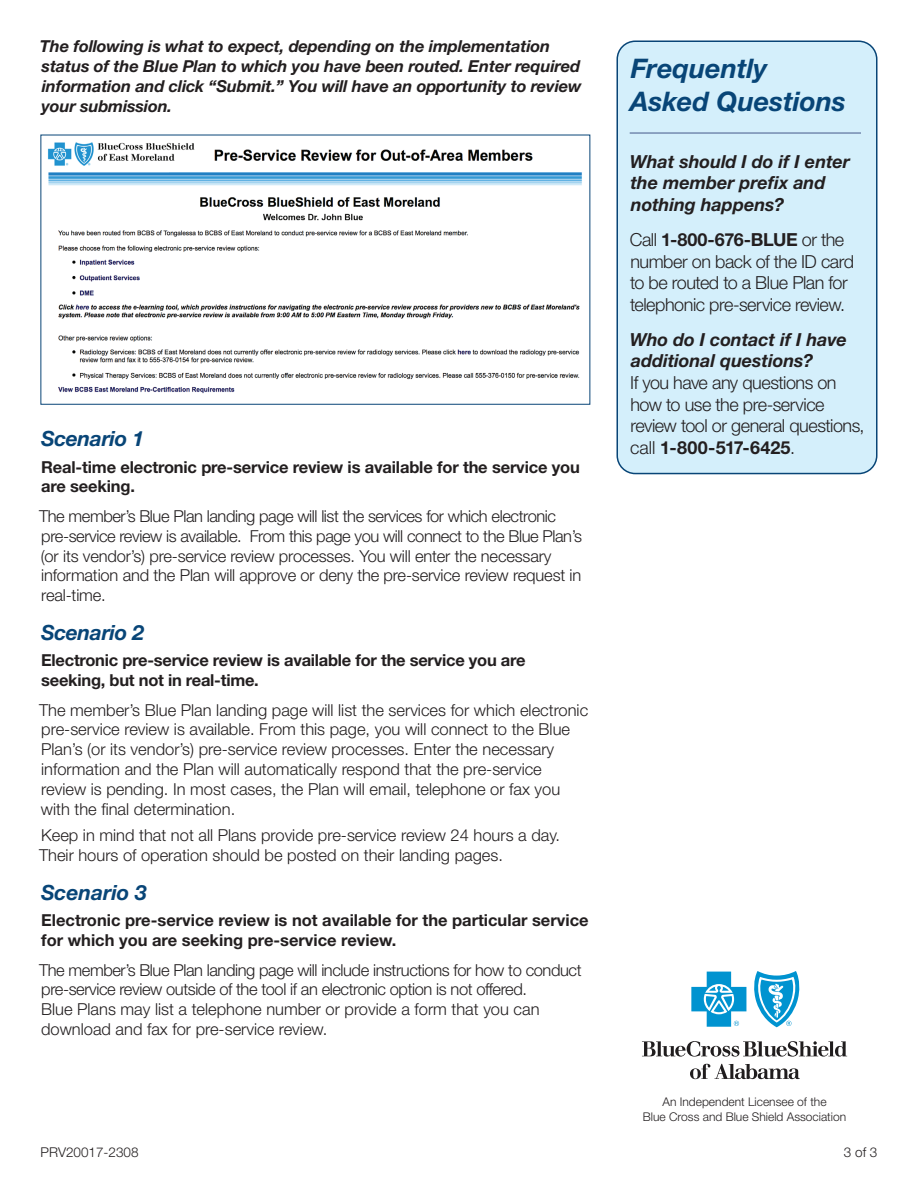
<style>
.page{position:relative;width:918px;height:1188px;background:#fff}
.page>*{position:absolute;margin:0;border:0;box-sizing:border-box;transform-origin:0 0}
._2010_PF_Body_Copy{font:italic 700 27px "Helvetica Neue LT Std";letter-spacing:-.005em;color:#084577}
._2010_PF_Body_Copy-2{font:italic 700 21px "Helvetica Neue LT Std";letter-spacing:-.015em;color:#084577}
._2010_PF_Body_Copy-3{font:300 18px/21.6px "Helvetica Neue LT Std";letter-spacing:-.025em;color:#231f20}
._2010_PF_Body_Copy-4{font:italic 700 18px/21.3px "Helvetica Neue LT Std";letter-spacing:-.005em;color:#231f20}
._2010_PF_Body_Copy-5{font:700 18px "Helvetica Neue LT Std";letter-spacing:.01em;color:#231f20}
._2010_PF_Body_Copy-6{font:300 16.5px/19.8px "Helvetica Neue LT Std";color:#231f20}
._2010_PF_Body_Copy-7{font:300 16.5px/19.8px "Helvetica Neue LT Std";letter-spacing:-.025em;color:#231f20}
._2010_PF_Body_Copy-8{font:700 16.5px/19.8px "Helvetica Neue LT Std";letter-spacing:-.01em;color:#231f20}
._2010_PF_Body_Copy-9{font:italic 700 16.5px/19.8px "Helvetica Neue LT Std";letter-spacing:-.01em;color:#231f20}
.t1{font:300 13.5px "Helvetica Neue LT Std";color:#231f20}
.t2{font:300 12px "Helvetica Neue LT Std";color:#231f20}
.s1{font-weight:700}
.s2{font-weight:300}
</style>
<div class="page">
<div style="left:617px;top:41px;width:260px;height:433px;background:#d4effb;border-radius:18px"></div>
<div style="left:616px;top:41px;width:262px;height:433px;border:2px solid #084577;border-radius:18px"></div>
<img style="left:47px;top:142px;width:535px;height:252px">
<div style="left:40px;top:135px;width:550px;height:270px;border:1px solid #084577"></div>
<hr style="left:630px;top:132px;width:231px;height:2px;background:#748aaf">
<svg style="left:690px;top:1064px;width:110px;height:15px"></svg>
<svg style="left:642px;top:1041px;width:205px;height:16px"></svg>
<svg style="left:691px;top:972px;width:55px;height:55px"></svg>
<svg style="left:754px;top:971px;width:46px;height:56px"></svg>
<p class="_2010_PF_Body_Copy-9" style="left:40px;top:36px;width:543px">The following is what to expect, depending on the implementation status of the Blue Plan to which you have been routed. Enter required information and click “Submit.” You will have an opportunity to review your submission.</p>
<p class="_2010_PF_Body_Copy-2" style="left:41px;top:426px;width:104px">Scenario 1</p>
<p class="_2010_PF_Body_Copy-8" style="left:41px;top:456px;width:540px">Real-time electronic pre-service review is available for the service you</p>
<p class="_2010_PF_Body_Copy-8" style="left:41px;top:476px;width:95px">are seeking.</p>
<p class="_2010_PF_Body_Copy-7" style="left:39px;top:506px;width:519px">The member’s Blue Plan landing page will list the services for which electronic</p>
<p class="_2010_PF_Body_Copy-7" style="left:41px;top:526px;width:542px">pre-service review is available. From this page you will connect to the Blue Plan’s</p>
<p class="_2010_PF_Body_Copy-6" style="left:41px;top:545px;width:542px">(or its vendor’s) pre-service review processes. You will enter the necessary information and the Plan will approve or deny the pre-service review request in real-time.</p>
<p class="_2010_PF_Body_Copy-2" style="left:41px;top:619px;width:104px">Scenario 2</p>
<p class="_2010_PF_Body_Copy-8" style="left:41px;top:650px;width:486px">Electronic pre-service review is available for the service you are seeking, but not in real-time.</p>
<p class="_2010_PF_Body_Copy-6" style="left:39px;top:700px;width:551px">The member’s Blue Plan landing page will list the services for which electronic</p>
<p class="_2010_PF_Body_Copy-6" style="left:41px;top:719px;width:531px">pre-service review is available. From this page, you will connect to the Blue Plan’s (or its vendor’s) pre-service review processes. Enter the necessary information and the Plan will automatically respond that the pre-service review is pending. In most cases, the Plan will email, telephone or fax you with the final determination.</p>
<p class="_2010_PF_Body_Copy-6" style="left:39px;top:825px;width:523px">Keep in mind that not all Plans provide pre-service review 24 hours a day.<br>Their hours of operation should be posted on their landing pages.</p>
<p class="_2010_PF_Body_Copy-2" style="left:41px;top:879px;width:107px">Scenario 3</p>
<p class="_2010_PF_Body_Copy-8" style="left:41px;top:910px;width:549px">Electronic pre-service review is not available for the particular service for which you are seeking pre-service review.</p>
<p class="_2010_PF_Body_Copy-7" style="left:39px;top:959px;width:544px">The member’s Blue Plan landing page will include instructions for how to conduct pre-service review outside of the tool if an electronic option is not offered.<br>Blue Plans may list a telephone number or provide a form that you can download and fax for pre-service review.</p>
<p class="t1" style="left:40px;top:1144px;width:100px">PRV20017-2308</p>
<p class="_2010_PF_Body_Copy" style="left:631px;top:52px;width:138px">Frequently</p>
<p class="_2010_PF_Body_Copy" style="left:630px;top:84px;width:217px">Asked Questions</p>
<p class="_2010_PF_Body_Copy-4" style="left:630px;top:151px;width:222px">What should I do if I enter the member prefix and nothing happens?</p>
<p class="_2010_PF_Body_Copy-3" style="left:630px;top:228px;width:226px">Call <span class="s1">1-800-676-BLUE</span> or the number on back of the ID card to be routed to a Blue Plan for telephonic pre-service review.</p>
<p class="_2010_PF_Body_Copy-4" style="left:630px;top:328px;width:218px">Who do I contact if I have additional questions?</p>
<p class="_2010_PF_Body_Copy-3" style="left:630px;top:372px;width:236px">If you have any questions on how to use the pre-service review tool or general questions,</p>
<p class="_2010_PF_Body_Copy-5" style="left:630px;top:436px;width:166px"><span class="s2">call</span> 1-800-517-6425<span class="s2">.</span></p>
<p class="t2" style="left:663px;top:1095px;width:166px">An Independent Licensee of the</p>
<p class="t2" style="left:643px;top:1109px;width:205px">Blue Cross and Blue Shield Association</p>
<p class="t1" style="left:844px;top:1144px;width:35px">3 of 3</p>
</div>
